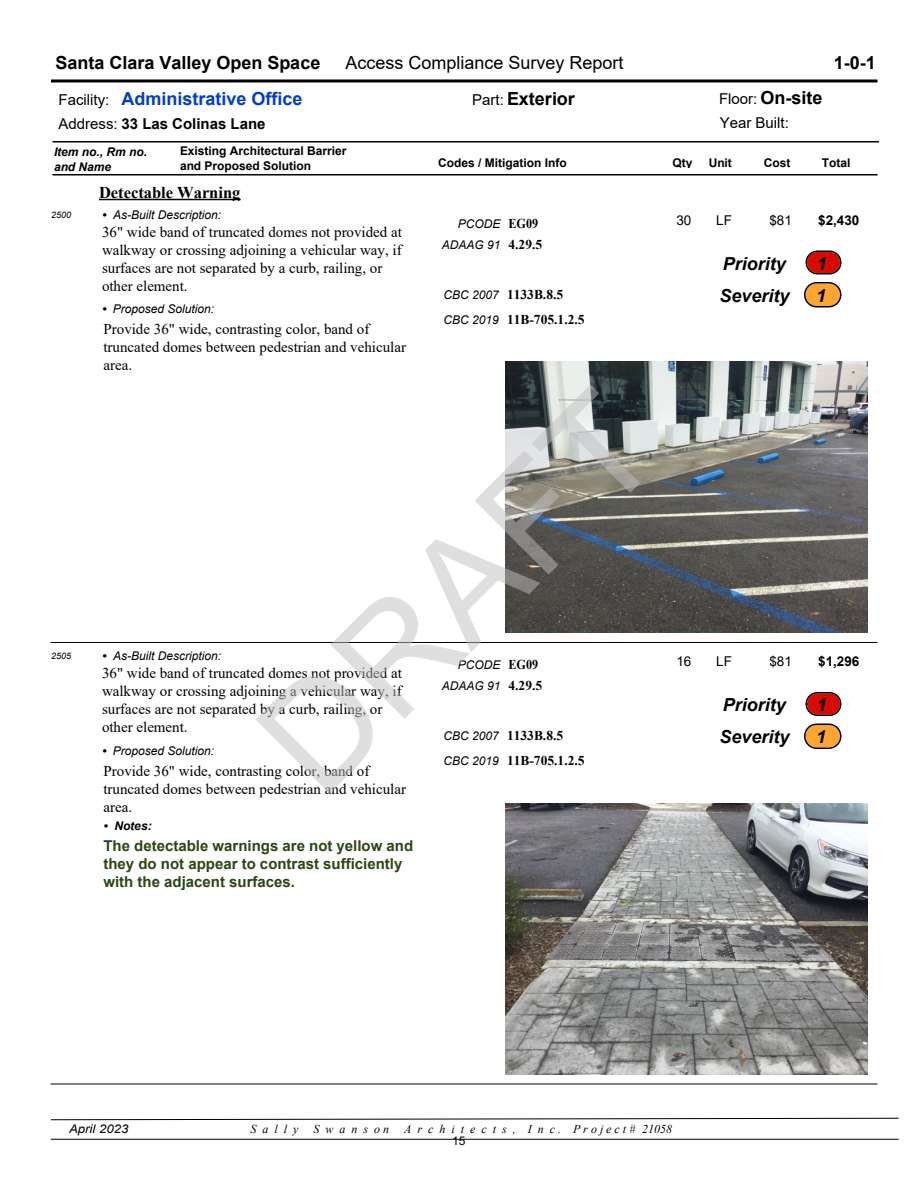
<style>
.page{position:relative;width:918px;height:1188px;background:#fff}
.page>*{position:absolute;margin:0;border:0;box-sizing:border-box;transform-origin:0 0}
.t1{font:146.4px "Arial";color:rgb(191 191 191/.5)}
.t2{font:700 18px "Arial";color:#000}
.t3{font:italic 700 18px "Arial";color:#000}
.t4{font:18px "Arial";color:#000}
.t5{font:700 18px "Arial";color:#003dcc}
.t6{font:700 16.5px "Times New Roman";color:#000}
.t7{font:15px/18px "Times New Roman";color:#000}
.t8{font:700 15px/18px "Arial";color:#2b4714}
.t9{font:700 15px "Arial";color:#000}
.t10{font:15px "Arial";color:#000}
.t11{font:700 13.5px "Times New Roman";color:#000}
.t12{font:13.5px "Arial";color:#000}
.t13{font:700 13.5px "Arial";color:#000}
.t14{font:italic 12px "Arial";color:#000}
.t15{font:700 12px/15px "Arial";color:#000}
.t16{font:italic 12px "Times New Roman";color:#000}
.t17{font:italic 700 12px/15px "Arial";color:#000}
.t18{font:italic 12px "Arial";color:#000;scale:1.1 1}
.t19{font:12px "Arial";color:#000}
.t20{font:italic 9px "Arial";color:#000}
.s1{font-weight:400;font-size:15px}
.s2{font-weight:400}
.s3{font-weight:700}
.s4{font-family:"Times New Roman";font-weight:700;font-style:normal;font-size:13.5px}
.s5{font-family:"Arial";font-weight:400;font-style:italic;font-size:12px}
</style>
<div class="page">
<hr style="left:52px;top:174px;width:826px;height:2px;background:#000">
<hr style="left:51px;top:80px;width:827px;height:2px;background:#000">
<hr style="left:52px;top:141px;width:827px;height:1px;background:#000">
<hr style="left:99px;top:199px;width:142px;height:1px;background:#000">
<img style="left:506px;top:362px;width:361px;height:271px">
<hr style="left:51px;top:642px;width:826px;height:1px;background:#000">
<svg style="left:804px;top:282px;width:38px;height:26px"></svg>
<svg style="left:806px;top:250px;width:36px;height:24px"></svg>
<img style="left:506px;top:803px;width:361px;height:271px">
<hr style="left:51px;top:1084px;width:826px;height:1px;background:#000">
<svg style="left:804px;top:724px;width:38px;height:25px"></svg>
<svg style="left:806px;top:692px;width:36px;height:24px"></svg>
<svg style="left:50px;top:1118px;width:849px;height:2px"></svg>
<hr style="left:51px;top:1139px;width:848px;height:1px;background:#000">
<p class="t2" style="left:56px;top:56px;width:266px">Santa Clara Valley Open Space</p>
<p class="t4" style="left:345px;top:56px;width:279px">Access Compliance Survey Report</p>
<p class="t10" style="left:59px;top:94px;width:52px">Facility:</p>
<p class="t5" style="left:122px;top:92px;width:182px">Administrative Office</p>
<p class="t2" style="left:472px;top:92px;width:104px"><span class="s1">Part:</span> Exterior</p>
<p class="t2" style="left:719px;top:90px;width:105px"><span class="s1">Floor:</span> On-site</p>
<p class="t9" style="left:58px;top:118px;width:209px"><span class="s2">Address:</span> 33 Las Colinas Lane</p>
<p class="t10" style="left:720px;top:117px;width:71px">Year Built:</p>
<p class="t2" style="left:834px;top:56px;width:44px">1-0-1</p>
<p class="t17" style="left:54px;top:145px;width:95px">Item no., Rm no. and Name</p>
<p class="t15" style="left:180px;top:144px;width:168px">Existing Architectural Barrier and Proposed Solution</p>
<p class="t20" style="left:51px;top:211px;width:22px">2500</p>
<p class="t6" style="left:99px;top:187px;width:143px">Detectable Warning</p>
<p class="t14" style="left:102px;top:210px;width:120px"><span class="s3">•</span> As-Built Description:</p>
<p class="t7" style="left:102px;top:224px;width:302px">36" wide band of truncated domes not provided at walkway or crossing adjoining a vehicular way, if surfaces are not separated by a curb, railing, or other element.</p>
<p class="t7" style="left:104px;top:321px;width:304px">Provide 36" wide, contrasting color, band of truncated domes between pedestrian and vehicular area.</p>
<p class="t14" style="left:102px;top:304px;width:114px"><span class="s3">•</span> Proposed Solution:</p>
<p class="t15" style="left:438px;top:156px;width:130px">Codes / Mitigation Info</p>
<p class="t15" style="left:672px;top:156px;width:21px">Qty</p>
<p class="t15" style="left:709px;top:156px;width:25px">Unit</p>
<p class="t15" style="left:764px;top:156px;width:28px">Cost</p>
<p class="t15" style="left:822px;top:156px;width:30px">Total</p>
<p class="t14" style="left:458px;top:219px;width:82px">PCODE <span class="s4">EG09</span></p>
<p class="t12" style="left:676px;top:215px;width:17px">30</p>
<p class="t12" style="left:716px;top:215px;width:17px">LF</p>
<p class="t12" style="left:769px;top:215px;width:24px">$81</p>
<p class="t13" style="left:818px;top:215px;width:43px">$2,430</p>
<p class="t14" style="left:442px;top:240px;width:102px">ADAAG 91 <span class="s4">4.29.5</span></p>
<p class="t11" style="left:444px;top:289px;width:121px"><span class="s5">CBC 2007</span> 1133B.8.5</p>
<p class="t11" style="left:444px;top:315px;width:143px"><span class="s5">CBC 2019</span> 11B-705.1.2.5</p>
<p class="t3" style="left:723px;top:257px;width:64px">Priority</p>
<p class="t3" style="left:817px;top:257px;width:12px">1</p>
<p class="t3" style="left:719px;top:288px;width:72px">Severity</p>
<p class="t3" style="left:816px;top:288px;width:12px">1</p>
<p class="t20" style="left:51px;top:652px;width:22px">2505</p>
<h1 class="t1" style="left:214px;top:694px;width:489px;rotate:-45deg">DRAFT</h1>
<p class="t14" style="left:102px;top:651px;width:120px"><span class="s3">•</span> As-Built Description:</p>
<p class="t14" style="left:458px;top:661px;width:82px">PCODE <span class="s4">EG09</span></p>
<p class="t12" style="left:676px;top:657px;width:17px">16</p>
<p class="t12" style="left:716px;top:657px;width:17px">LF</p>
<p class="t12" style="left:769px;top:657px;width:24px">$81</p>
<p class="t13" style="left:818px;top:657px;width:43px">$1,296</p>
<p class="t14" style="left:442px;top:682px;width:102px">ADAAG 91 <span class="s4">4.29.5</span></p>
<p class="t7" style="left:102px;top:665px;width:302px">36" wide band of truncated domes not provided at walkway or crossing adjoining a vehicular way, if surfaces are not separated by a curb, railing, or other element.</p>
<p class="t7" style="left:104px;top:763px;width:304px">Provide 36" wide, contrasting color, band of truncated domes between pedestrian and vehicular area.</p>
<p class="t3" style="left:723px;top:698px;width:64px">Priority</p>
<p class="t3" style="left:817px;top:698px;width:12px">1</p>
<p class="t3" style="left:719px;top:730px;width:72px">Severity</p>
<p class="t3" style="left:816px;top:730px;width:12px">1</p>
<p class="t11" style="left:444px;top:731px;width:121px"><span class="s5">CBC 2007</span> 1133B.8.5</p>
<p class="t14" style="left:102px;top:746px;width:114px"><span class="s3">•</span> Proposed Solution:</p>
<p class="t11" style="left:444px;top:756px;width:143px"><span class="s5">CBC 2019</span> 11B-705.1.2.5</p>
<p class="t17" style="left:104px;top:819px;width:50px">• Notes:</p>
<p class="t8" style="left:104px;top:838px;width:311px">The detectable warnings are not yellow and they do not appear to contrast sufficiently with the adjacent surfaces.</p>
<p class="t18" style="left:69px;top:1124px;width:55px">April 2023</p>
<p class="t16" style="left:250px;top:1124px;width:140px">S a l l y S w a n s o n</p>
<p class="t16" style="left:404px;top:1124px;width:269px">A r c h i t e c t s , I n c . P r o j e c t # 21058</p>
<p class="t19" style="left:452px;top:1132px;width:15px">15</p>
</div>
